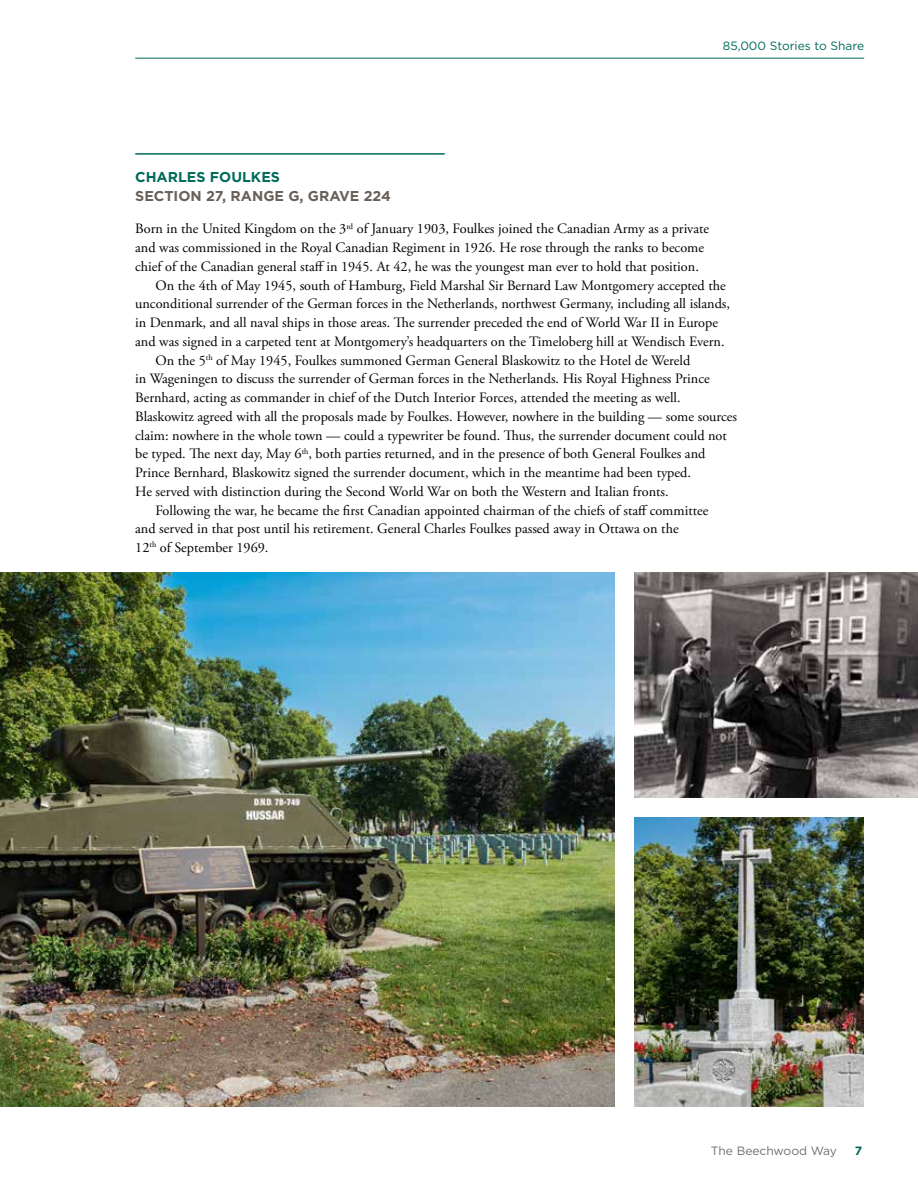
<style>
.page{position:relative;width:918px;height:1188px;background:#fff}
.page>*{position:absolute;margin:0;border:0;box-sizing:border-box;transform-origin:0 0}
.t1{font:14.25px "Adobe Garamond Pro";color:#000}
.t2{font:700 14.25px "Gotham";color:#686058}
.t3{font:700 14.25px "Gotham";color:#006a5b}
.t4{font:12px "Gotham";color:#006a5b}
.t5{font:12px "Gotham";color:#6d6e71}
.t6{font:700 12px "Gotham";color:#006a5b}
</style>
<div class="page">
<hr style="left:135px;top:153px;width:310px;height:2px;background:#006a5b">
<hr style="left:135px;top:58px;width:729px;height:1px;background:#006a5b">
<img style="left:0;top:572px;width:614px;height:535px">
<img style="left:634px;top:572px;width:284px;height:225px">
<img style="left:634px;top:817px;width:230px;height:290px">
<p class="t4" style="left:723px;top:38px;width:143px">85,000 Stories to Share</p>
<p class="t3" style="left:135px;top:167px;width:146px">CHARLES FOULKES</p>
<p class="t2" style="left:135px;top:187px;width:257px">SECTION 27, RANGE G, GRAVE 224</p>
<p class="t1" style="left:135px;top:220px;width:575px">Born in the United Kingdom on the 3<sup>rd</sup> of January 1903, Foulkes joined the Canadian Army as a private</p>
<p class="t1" style="left:135px;top:239px;width:570px">and was commissioned in the Royal Canadian Regiment in 1926. He rose through the ranks to become</p>
<p class="t1" style="left:135px;top:258px;width:565px">chief of the Canadian general staff in 1945. At 42, he was the youngest man ever to hold that position.</p>
<p class="t1" style="left:155px;top:277px;width:572px">On the 4th of May 1945, south of Hamburg, Field Marshal Sir Bernard Law Montgomery accepted the</p>
<p class="t1" style="left:135px;top:295px;width:596px">unconditional surrender of the German forces in the Netherlands, northwest Germany, including all islands,</p>
<p class="t1" style="left:135px;top:314px;width:584px">in Denmark, and all naval ships in those areas. The surrender preceded the end of World War II in Europe</p>
<p class="t1" style="left:135px;top:333px;width:591px">and was signed in a carpeted tent at Montgomery’s headquarters on the Timeloberg hill at Wendisch Evern.</p>
<p class="t1" style="left:155px;top:352px;width:536px">On the 5<sup>th</sup> of May 1945, Foulkes summoned German General Blaskowitz to the Hotel de Wereld</p>
<p class="t1" style="left:135px;top:370px;width:576px">in Wageningen to discuss the surrender of German forces in the Netherlands. His Royal Highness Prince</p>
<p class="t1" style="left:135px;top:389px;width:547px">Bernhard, acting as commander in chief of the Dutch Interior Forces, attended the meeting as well.</p>
<p class="t1" style="left:135px;top:408px;width:603px">Blaskowitz agreed with all the proposals made by Foulkes. However, nowhere in the building — some sources</p>
<p class="t1" style="left:135px;top:427px;width:593px">claim: nowhere in the whole town — could a typewriter be found. Thus, the surrender document could not</p>
<p class="t1" style="left:135px;top:445px;width:572px">be typed. The next day, May 6<sup>th</sup>, both parties returned, and in the presence of both General Foulkes and</p>
<p class="t1" style="left:135px;top:464px;width:557px">Prince Bernhard, Blaskowitz signed the surrender document, which in the meantime had been typed.</p>
<p class="t1" style="left:135px;top:483px;width:535px">He served with distinction during the Second World War on both the Western and Italian fronts.</p>
<p class="t1" style="left:155px;top:502px;width:554px">Following the war, he became the first Canadian appointed chairman of the chiefs of staff committee</p>
<p class="t1" style="left:135px;top:520px;width:545px">and served in that post until his retirement. General Charles Foulkes passed away in Ottawa on the</p>
<p class="t1" style="left:135px;top:539px;width:135px">12<sup>th</sup> of September 1969.</p>
<p class="t5" style="left:711px;top:1144px;width:127px">The Beechwood Way</p>
<p class="t6" style="left:855px;top:1143px;width:9px">7</p>
</div>
